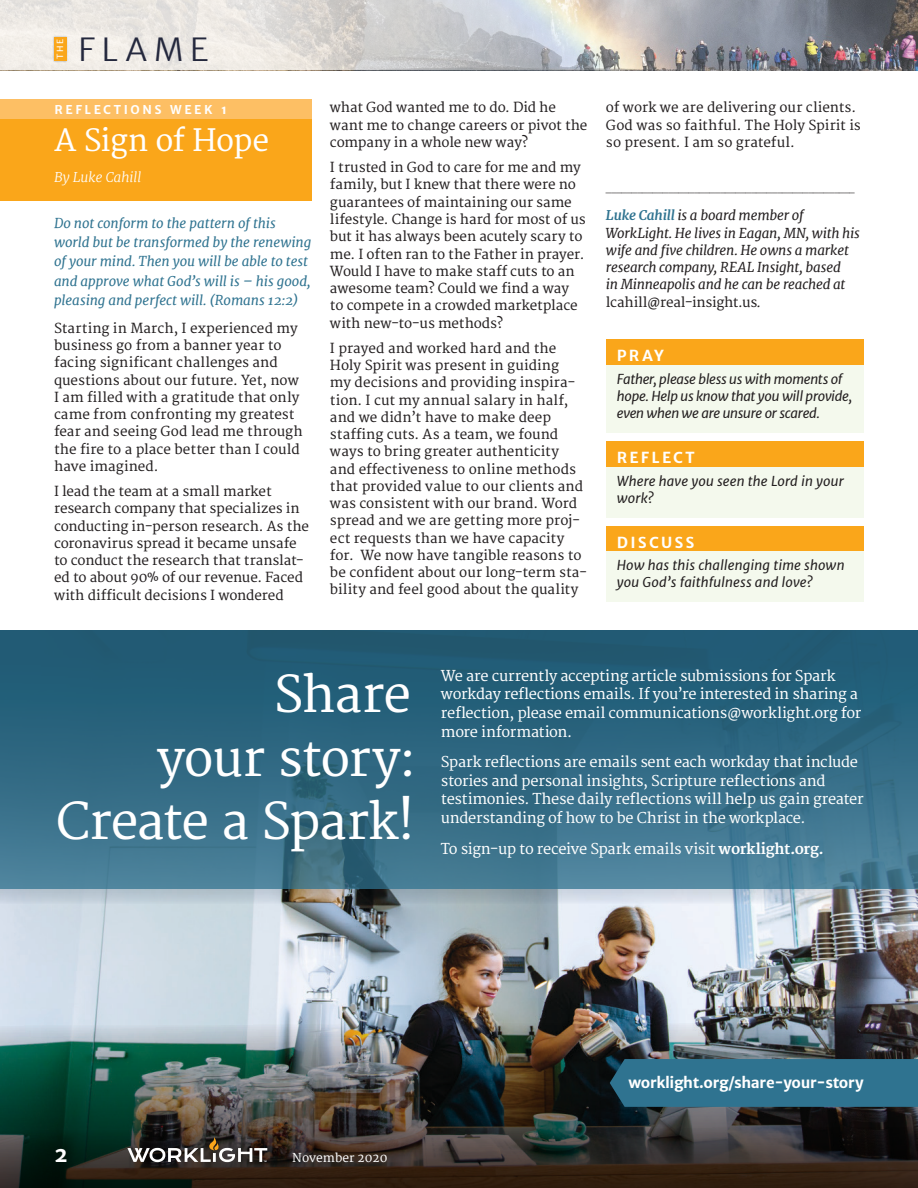
<style>
.page{position:relative;width:918px;height:1188px;background:#fff}
.page>*{position:absolute;margin:0;border:0;box-sizing:border-box;transform-origin:0 0}
.t1{font:49.65px/63.4px "Merriweather";letter-spacing:-.03em;color:#fff;text-align:right}
.t2{font:300 32.1px "Merriweather Sans";letter-spacing:.2em;color:#24283d}
.t3{font:30px "Merriweather";letter-spacing:-.03em;color:#fff}
.t4{font:700 21px "Merriweather Sans";color:#fff}
.t5{font:700 15px "Merriweather Sans";letter-spacing:-.02em;color:#fff}
.t6{font:700 15px "Merriweather Sans";letter-spacing:.15em;color:#fff}
.t7{font:14.55px/18.8px "Merriweather";letter-spacing:-.02em;color:#fff}
.t8{font:13.5px/17.2px "Merriweather";color:#231f20}
.t9{font:italic 13.5px/17.2px "Merriweather Sans";letter-spacing:-.005em;color:#231f20}
.t10{font:italic 13.5px/17.2px "Merriweather";letter-spacing:-.02em;color:#231f20}
.t11{font:italic 13.5px/19.2px "Merriweather";letter-spacing:-.005em;color:#2f7390}
.t12{font:italic 300 13.5px "Merriweather";letter-spacing:-.005em;color:#fff}
.t13{font:700 12px "Merriweather Sans";letter-spacing:.21em;color:#fff}
.t14{font:12px "Merriweather";color:#fff}
.t15{font:8.55px "Merriweather Sans";color:#fff}
.t16{font:7.5px "Merriweather";color:#231f20}
.s1{font-weight:700;color:#2f7390}
.s2{font-style:normal}
.s3{font-weight:700}
</style>
<div class="page">
<svg style="left:0;top:0;width:918px;height:70px;background:#c1bfc0"></svg>
<div style="left:52px;top:35px;width:16px;height:28px;background:#4d585f;opacity:.4"></div>
<div style="left:54px;top:37px;width:12px;height:24px;background:#faa61a"></div>
<img style="left:0;top:907px;width:918px;height:111px">
<img style="left:0;top:1018px;width:918px;height:105px">
<svg style="left:0;top:889px;width:918px;height:18px;background:#aeb7be"></svg>
<svg style="left:0;top:631px;width:918px;height:258px;background:#316982"></svg>
<div style="left:0;top:100px;width:311px;height:101px;background:#faa61a"></div>
<div style="left:0;top:100px;width:311px;height:19px;background:#fdbf64"></div>
<div style="left:606px;top:340px;width:258px;height:25px;background:#faa61a"></div>
<div style="left:606px;top:442px;width:258px;height:25px;background:#faa61a"></div>
<div style="left:606px;top:526px;width:258px;height:26px;background:#faa61a"></div>
<div style="left:606px;top:365px;width:258px;height:67px;background:#f4f9ed"></div>
<div style="left:606px;top:467px;width:258px;height:50px;background:#f4f9ed"></div>
<div style="left:606px;top:552px;width:258px;height:50px;background:#f4f9ed"></div>
<svg style="left:0;top:1123px;width:918px;height:65px;background:#2d2921"></svg>
<svg style="left:127px;top:1137px;width:140px;height:25px"></svg>
<div style="left:610px;top:1059px;width:308px;height:48px;background:#2f7390"></div>
<p class="t15" style="left:55px;top:59px;width:21px;rotate:-90deg">THE</p>
<h2 class="t2" style="left:78px;top:30px;width:132px">FLAME</h2>
<p class="t13" style="left:55px;top:103px;width:174px">REFLECTIONS WEEK 1</p>
<h3 class="t3" style="left:55px;top:123px;width:216px">A Sign of Hope</h3>
<p class="t12" style="left:54px;top:169px;width:89px">By Luke Cahill</p>
<p class="t11" style="left:54px;top:214px;width:259px">Do not conform to the pattern of this world but be transformed by the renewing of your mind. Then you will be able to test and approve what God’s will is – his good, pleasing and perfect will. (Romans 12:2)</p>
<p class="t8" style="left:54px;top:320px;width:250px">Starting in March, I experienced my business go from a banner year to facing significant challenges and questions about our future. Yet, now<br>I am filled with a gratitude that only came from confronting my greatest fear and seeing God lead me through the fire to a place better than I could have imagined.</p>
<p class="t8" style="left:54px;top:483px;width:257px">I lead the team at a small market research company that specializes in conducting in-person research. As the coronavirus spread it became unsafe to conduct the research that translat&shy;ed to about 90% of our revenue. Faced with difficult decisions I wondered</p>
<p class="t8" style="left:330px;top:100px;width:259px">what God wanted me to do. Did he want me to change careers or pivot the company in a whole new way?</p>
<p class="t8" style="left:330px;top:159px;width:257px">I trusted in God to care for me and my family, but I knew that there were no guarantees of maintaining our same lifestyle. Change is hard for most of us but it has always been acutely scary to me. I often ran to the Father in prayer.<br>Would I have to make staff cuts to an awesome team? Could we find a way to compete in a crowded marketplace with new-to-us methods?</p>
<p class="t8" style="left:330px;top:340px;width:259px">I prayed and worked hard and the Holy Spirit was present in guiding<br>my decisions and providing inspira&shy;tion. I cut my annual salary in half, and we didn’t have to make deep staffing cuts. As a team, we found ways to bring greater authenticity and effectiveness to online methods that provided value to our clients and was consistent with our brand. Word spread and we are getting more proj&shy;ect requests than we have capacity for. We now have tangible reasons to be confident about our long-term sta&shy;bility and feel good about the quality</p>
<p class="t8" style="left:606px;top:100px;width:256px">of work we are delivering our clients.<br>God was so faithful. The Holy Spirit is so present. I am so grateful.</p>
<p class="t16" style="left:606px;top:185px;width:250px">________________________________________________</p>
<p class="t10" style="left:606px;top:207px;width:256px"><span class="s1">Luke Cahill</span> is a board member of WorkLight. He lives in Eagan, MN, with his wife and five children. He owns a market research company, REAL Insight, based<br>in Minneapolis and he can be reached at <span class="s2">lcahill@real-insight.us</span>.</p>
<p class="t5" style="left:617px;top:347px;width:48px">PRAY</p>
<p class="t9" style="left:617px;top:370px;width:237px">Father, please bless us with moments of hope. Help us know that you will provide, even when we are unsure or scared.</p>
<p class="t6" style="left:617px;top:449px;width:79px">REFLECT</p>
<p class="t9" style="left:617px;top:472px;width:229px">Where have you seen the Lord in your work?</p>
<p class="t6" style="left:617px;top:533px;width:79px">DISCUSS</p>
<p class="t9" style="left:617px;top:557px;width:229px">How has this challenging time shown you God’s faithfulness and love?</p>
<h1 class="t1" style="left:56px;top:665px;width:361px">Share<br>your story:<br>Create a Spark!</h1>
<p class="t7" style="left:441px;top:667px;width:422px">We are currently accepting article submissions for Spark workday reflections emails. If you’re interested in sharing a reflection, please email communications@worklight.org for more information.</p>
<p class="t7" style="left:441px;top:753px;width:424px">Spark reflections are emails sent each workday that include stories and personal insights, Scripture reflections and testimonies. These daily reflections will help us gain greater understanding of how to be Christ in the workplace.</p>
<p class="t7" style="left:441px;top:840px;width:385px">To sign-up to receive Spark emails visit <span class="s3">worklight.org.</span></p>
<h3 class="t4" style="left:54px;top:1141px;width:15px">2</h3>
<p class="t14" style="left:292px;top:1151px;width:97px">November 2020</p>
<p class="t5" style="left:628px;top:1073px;width:237px">worklight.org/share-your-story</p>
</div>
